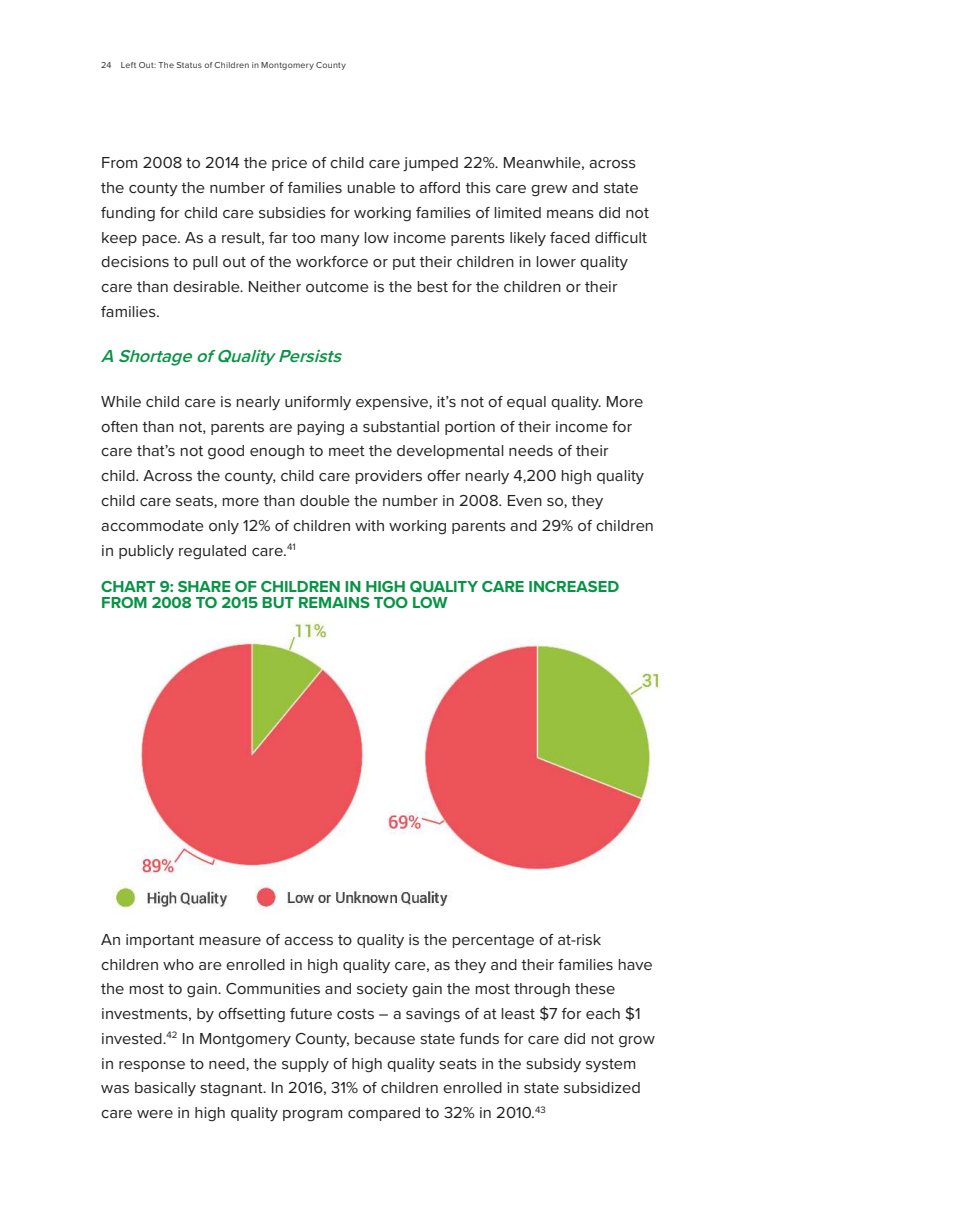
<style>
.page{position:relative;width:959px;height:1229px;background:#fff}
.page>*{position:absolute;margin:0;border:0;box-sizing:border-box;transform-origin:0 0}
.t1{font:italic 600 18px "Proxima Nova";color:#079344}
.t2{font:16.5px/24.8px "Proxima Nova";color:#221f1f}
.t3{font:700 16.5px/16.5px "Proxima Nova";letter-spacing:-.005em;color:#079344}
.t4{font:9px "Proxima Nova";letter-spacing:.025em;color:#323032}
.s1{font-family:"Proxima Nova Soft"}
</style>
<div class="page">
<img style="left:113px;top:881px;width:339px;height:33px">
<img style="left:135px;top:617px;width:232px;height:260px">
<img style="left:388px;top:638px;width:272px;height:232px">
<p class="t4" style="left:101px;top:61px;width:246px"><span class="s1">24</span> Left Out: The Status of Children in Montgomery County</p>
<p class="t2" style="left:101px;top:151px;width:549px">From 2008 to 2014 the price of child care jumped 22%. Meanwhile, across the county the number of families unable to afford this care grew and state funding for child care subsidies for working families of limited means did not keep pace. As a result, far too many low income parents likely faced difficult decisions to pull out of the workforce or put their children in lower quality care than desirable. Neither outcome is the best for the children or their families.</p>
<p class="t1" style="left:101px;top:348px;width:245px">A Shortage of Quality Persists</p>
<p class="t2" style="left:101px;top:390px;width:554px">While child care is nearly uniformly expensive, it’s not of equal quality. More often than not, parents are paying a substantial portion of their income for care that’s not good enough to meet the developmental needs of their<br>child. Across the county, child care providers offer nearly 4,200 high quality child care seats, more than double the number in 2008. Even so, they accommodate only 12% of children with working parents and 29% of children in publicly regulated care.<sup>41</sup></p>
<p class="t3" style="left:101px;top:579px;width:519px">CHART 9: SHARE OF CHILDREN IN HIGH QUALITY CARE INCREASED<br>FROM 2008 TO 2015 BUT REMAINS TOO LOW</p>
<p class="t2" style="left:101px;top:927px;width:555px">An important measure of access to quality is the percentage of at-risk children who are enrolled in high quality care, as they and their families have the most to gain. Communities and society gain the most through these investments, by offsetting future costs – a savings of at least $7 for each $1 invested.<sup>42</sup> In Montgomery County, because state funds for care did not grow in response to need, the supply of high quality seats in the subsidy system was basically stagnant. In 2016, 31% of children enrolled in state subsidized care were in high quality program compared to 32% in 2010.<sup>43</sup></p>
</div>
